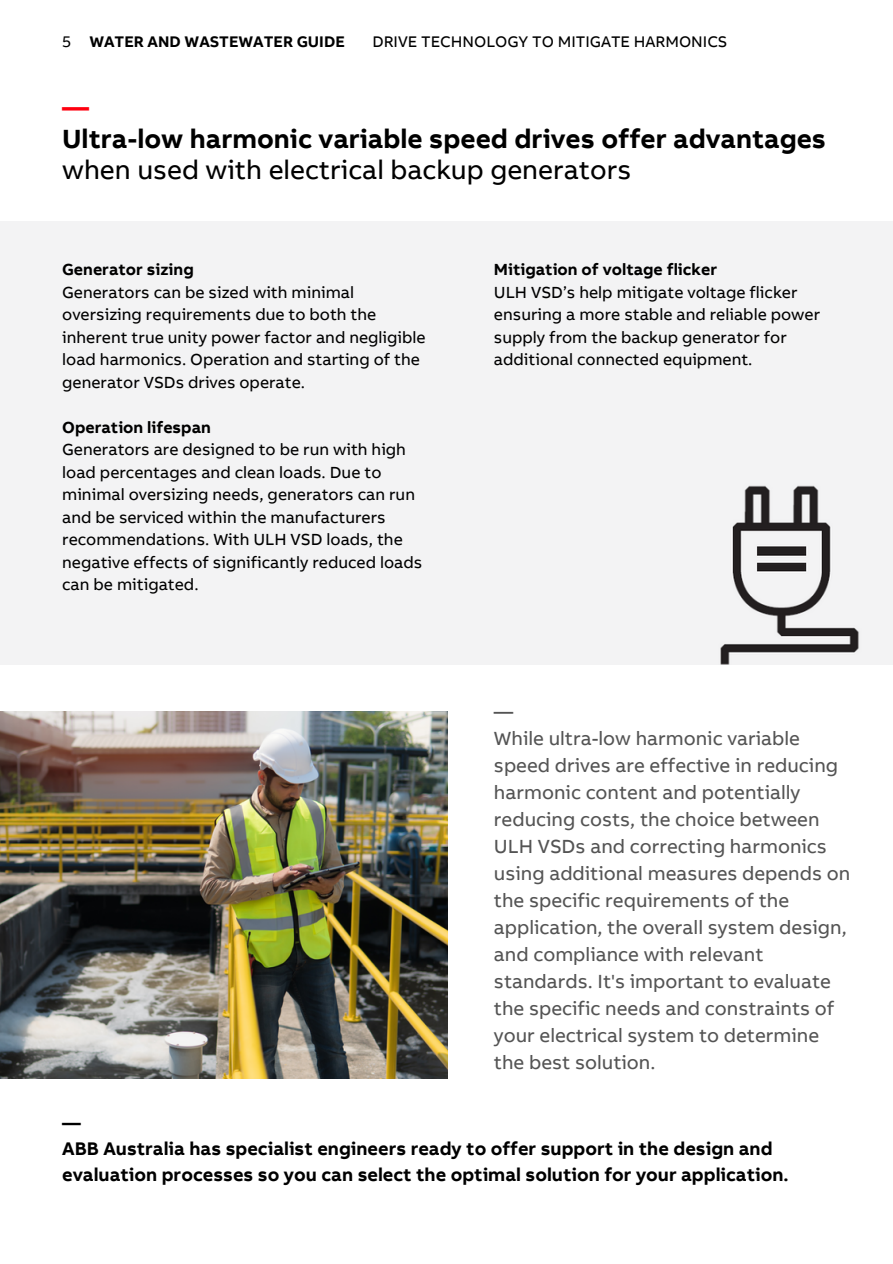
<style>
.page{position:relative;width:893px;height:1264px;background:#fff}
.page>*{position:absolute;margin:0;border:0;box-sizing:border-box;transform-origin:0 0}
.t1{font:700 27px "AB Bvoice";color:#000}
.t2{font:27px "AB Bvoice";color:#000}
.t3{font:700 27px "AB Bvoice";color:#ff000f}
.t4{font:19.5px/27px "AB Bvoice";color:#545454}
.t5{font:700 18.75px/26px "AB Bvoice";color:#000}
.t6{font:16.5px/22.5px "AB Bvoice";color:#000}
.t7{font:700 16.5px "AB Bvoice";color:#000}
.t8{font:15.75px "AB Bvoice";color:#000}
.t9{font:700 15.75px "AB Bvoice";color:#000}
.s1{font-weight:400}
</style>
<div class="page">
<img style="left:0;top:712px;width:447px;height:366px">
<div style="left:0;top:221px;width:892px;height:443px;background:#f3f3f4"></div>
<img style="left:720px;top:485px;width:139px;height:179px">
<p class="t9" style="left:62px;top:32px;width:284px"><span class="s1">5</span> WATER AND WASTEWATER GUIDE</p>
<p class="t8" style="left:372px;top:32px;width:356px">DRIVE TECHNOLOGY TO MITIGATE HARMONICS</p>
<h1 class="t3" style="left:62px;top:90px;width:28px">—</h1>
<h1 class="t1" style="left:62px;top:121px;width:765px">Ultra-low harmonic variable speed drives offer advantages</h1>
<h1 class="t2" style="left:62px;top:154px;width:570px">when used with electrical backup generators</h1>
<p class="t7" style="left:62px;top:259px;width:133px">Generator sizing</p>
<p class="t6" style="left:62px;top:281px;width:365px">Generators can be sized with minimal oversizing requirements due to both the inherent true unity power factor and negligible load harmonics. Operation and starting of the generator VSDs drives operate.</p>
<p class="t7" style="left:62px;top:416px;width:150px">Operation lifespan</p>
<p class="t6" style="left:62px;top:438px;width:361px">Generators are designed to be run with high load percentages and clean loads. Due to minimal oversizing needs, generators can run and be serviced within the manufacturers recommendations. With ULH VSD loads, the negative effects of significantly reduced loads can be mitigated.</p>
<p class="t7" style="left:494px;top:259px;width:225px">Mitigation of voltage flicker</p>
<p class="t6" style="left:494px;top:281px;width:328px">ULH VSD’s help mitigate voltage flicker ensuring a more stable and reliable power supply from the backup generator for additional connected equipment.</p>
<p class="t4" style="left:494px;top:698px;width:358px">—<br>While ultra-low harmonic variable speed drives are effective in reducing harmonic content and potentially reducing costs, the choice between<br>ULH VSDs and correcting harmonics using additional measures depends on the specific requirements of the application, the overall system design, and compliance with relevant standards. It's important to evaluate the specific needs and constraints of your electrical system to determine the best solution.</p>
<p class="t5" style="left:62px;top:1109px;width:728px">—<br>ABB Australia has specialist engineers ready to offer support in the design and evaluation processes so you can select the optimal solution for your application.</p>
</div>
